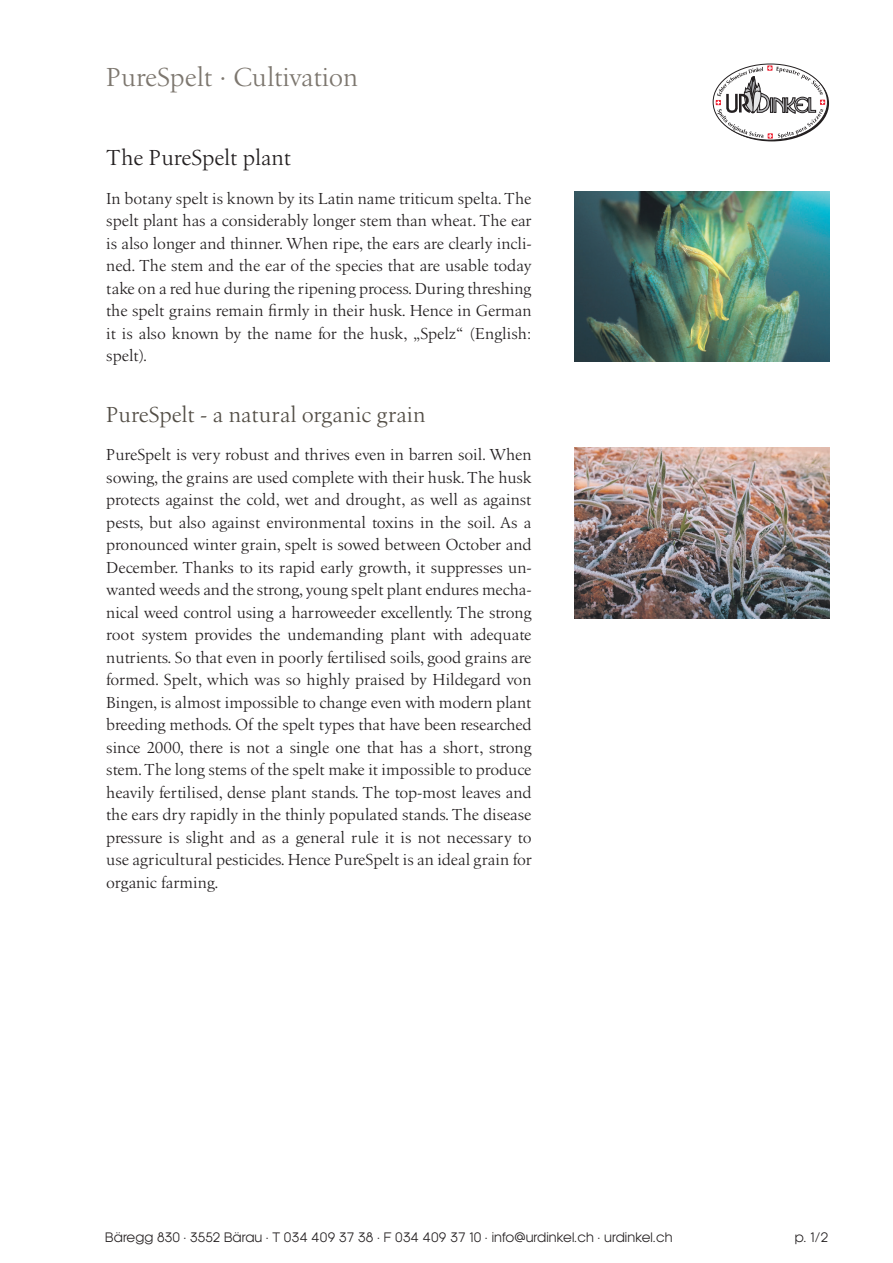
<style>
.page{position:relative;width:893px;height:1263px;background:#fff}
.page>*{position:absolute;margin:0;border:0;box-sizing:border-box;transform-origin:0 0}
.t1{font:27px "Birka LT Pro";color:#7d776f}
.t2{font:22.5px "Birka LT Pro";color:#534e46}
.t3{font:22.5px "Birka LT Pro";color:#231f20}
.t4{font:16.5px/22.5px "Birka LT Pro";color:#231f20;text-align:justify}
.t5{font:12.75px "Kamerik 105";letter-spacing:.01em;color:#231f20}
</style>
<div class="page">
<svg style="left:716px;top:65px;width:109px;height:76px"></svg>
<img style="left:574px;top:191px;width:255px;height:170px">
<img style="left:574px;top:448px;width:255px;height:170px">
<h1 class="t1" style="left:106px;top:61px;width:253px">PureSpelt ∙ Cultivation</h1>
<h2 class="t3" style="left:106px;top:145px;width:186px">The PureSpelt plant</h2>
<p class="t4" style="left:106px;top:187px;width:427px">In botany spelt is known by its Latin name triticum spelta. The spelt plant has a considerably longer stem than wheat. The ear is also longer and thinner. When ripe, the ears are clearly incli&shy;ned. The stem and the ear of the species that are usable today take on a red hue during the ripening process. During threshing the spelt grains remain firmly in their husk. Hence in German it is also known by the name for the husk, „Spelz“ (English: spelt).</p>
<h2 class="t2" style="left:106px;top:401px;width:321px">PureSpelt - a natural organic grain</h2>
<p class="t4" style="left:106px;top:443px;width:427px">PureSpelt is very robust and thrives even in barren soil. When sowing, the grains are used complete with their husk. The husk protects against the cold, wet and drought, as well as against pests, but also against environmental toxins in the soil. As a pronounced winter grain, spelt is sowed between October and December. Thanks to its rapid early growth, it suppresses un&shy;wanted weeds and the strong, young spelt plant endures mecha&shy;nical weed control using a harroweeder excellently. The strong root system provides the undemanding plant with adequate nutrients. So that even in poorly fertilised soils, good grains are formed. Spelt, which was so highly praised by Hildegard von Bingen, is almost impossible to change even with modern plant breeding methods. Of the spelt types that have been researched since 2000, there is not a single one that has a short, strong stem. The long stems of the spelt make it impossible to produce heavily fertilised, dense plant stands. The top-most leaves and the ears dry rapidly in the thinly populated stands. The disease pressure is slight and as a general rule it is not necessary to use agricultural pesticides. Hence PureSpelt is an ideal grain for organic farming.</p>
<p class="t5" style="left:105px;top:1230px;width:569px">Bäregg 830 · 3552 Bärau · T 034 409 37 38 · F 034 409 37 10 · info@urdinkel.ch · urdinkel.ch</p>
<p class="t5" style="left:795px;top:1230px;width:35px">p. 1/2</p>
</div>
